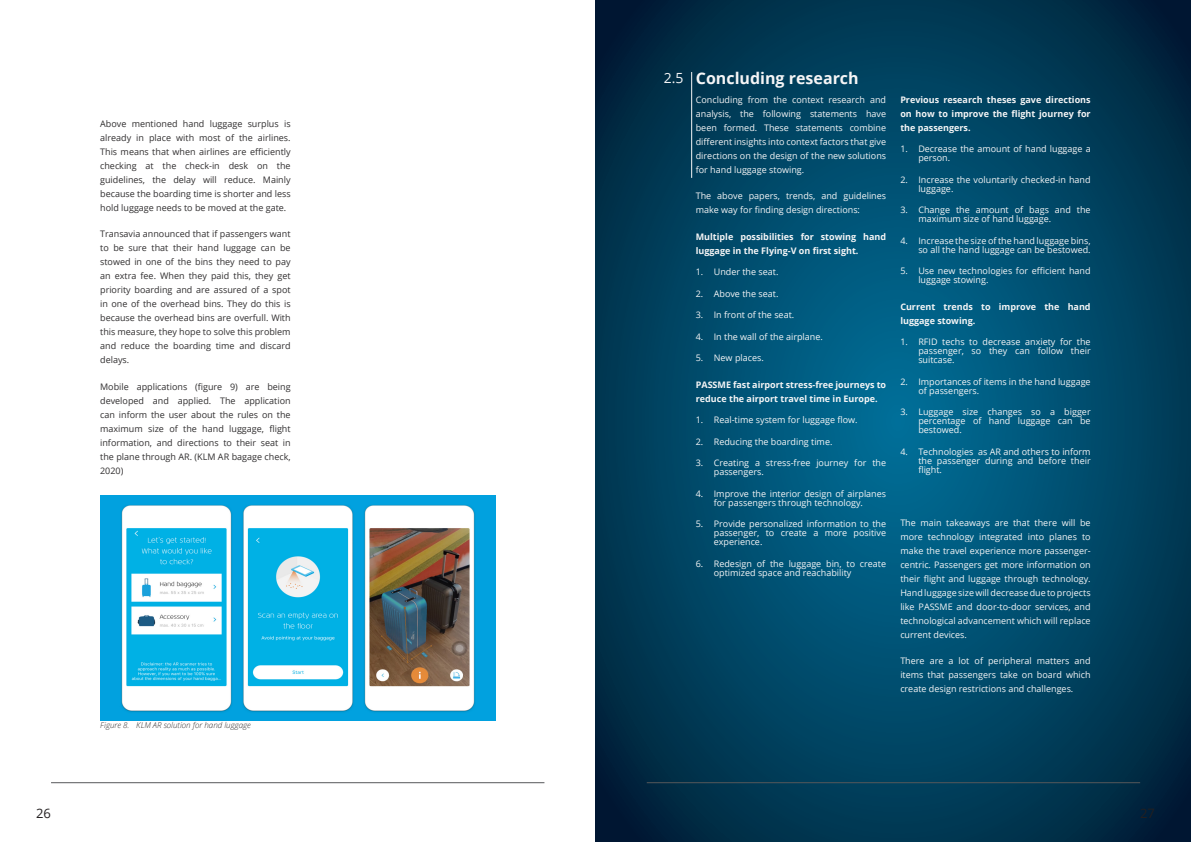
<style>
.page{position:relative;width:1191px;height:842px;background:#fff}
.page>*{position:absolute;margin:0;border:0;box-sizing:border-box;transform-origin:0 0}
.Sub_header{font:700 16px "Open Sans";color:#f5f5f6}
.subtitle{font:14px "Open Sans";color:#f5f5f6}
.t1{font:13px "Open Sans";color:#231f20}
.body_text{font:9px/9px "Open Sans";color:#f5f5f6}
.body_text-2{font:9px/14px "Open Sans";color:#312f30;text-align:justify}
.body_text-3{font:700 9px/14px "Open Sans";color:#f5f5f6}
.t2{font:italic 300 8px "Open Sans";color:#312f30}
</style>
<div class="page">
<svg style="left:595px;top:0;width:596px;height:842px;background:#004463"></svg>
<img style="left:100px;top:495px;width:395px;height:225px">
<hr style="left:51px;top:782px;width:493px;height:1px;background:#57585a">
<hr style="left:647px;top:782px;width:493px;height:1px;background:#57585a">
<hr style="left:691px;top:72px;width:1px;height:106px;background:#f5f5f6">
<p class="body_text-2" style="left:100px;top:116px;width:192px">Above mentioned hand luggage surplus is already in place with most of the airlines.<br>This means that when airlines are efficiently checking at the check-in desk on the guidelines, the delay will reduce. Mainly because the boarding time is shorter and less hold luggage needs to be moved at the gate.</p>
<p class="body_text-2" style="left:100px;top:227px;width:192px">Transavia announced that if passengers want to be sure that their hand luggage can be stowed in one of the bins they need to pay an extra fee. When they paid this, they get priority boarding and are assured of a spot in one of the overhead bins. They do this is because the overhead bins are overfull. With this measure, they hope to solve this problem and reduce the boarding time and discard delays.</p>
<p class="body_text-2" style="left:100px;top:379px;width:192px">Mobile applications (figure 9) are being developed and applied. The application can inform the user about the rules on the maximum size of the hand luggage, flight information, and directions to their seat in the plane through AR. (KLM AR bagage check, 2020)</p>
<p class="t2" style="left:100px;top:720px;width:152px">Figure 8. KLM AR solution for hand luggage</p>
<p class="subtitle" style="left:663px;top:68px;width:21px">2.5</p>
<p class="Sub_header" style="left:696px;top:67px;width:164px">Concluding research</p>
<p class="body_text" style="left:696px;top:92px;width:192px;line-height:14px;text-align:justify">Concluding from the context research and analysis, the following statements have been formed. These statements combine different insights into context factors that give directions on the design of the new solutions for hand luggage stowing.</p>
<p class="body_text" style="left:696px;top:189px;width:192px;line-height:14px">The above papers, trends, and guidelines make way for finding design directions:</p>
<p class="body_text-3" style="left:696px;top:229px;width:192px">Multiple possibilities for stowing hand luggage in the Flying-V on first sight.</p>
<p class="body_text" style="left:696px;top:267px;width:84px">1. Under the seat.</p>
<p class="body_text" style="left:696px;top:289px;width:84px">2. Above the seat.</p>
<p class="body_text" style="left:696px;top:310px;width:100px">3. In front of the seat.</p>
<p class="body_text" style="left:696px;top:332px;width:129px">4. In the wall of the airplane.</p>
<p class="body_text" style="left:696px;top:353px;width:69px">5. New places.</p>
<p class="body_text-3" style="left:696px;top:377px;width:192px">PASSME fast airport stress-free journeys to reduce the airport travel time in Europe.</p>
<p class="body_text" style="left:696px;top:415px;width:163px">1. Real-time system for luggage flow.</p>
<p class="body_text" style="left:696px;top:437px;width:138px">2. Reducing the boarding time.</p>
<p class="body_text" style="left:714px;top:458px;width:174px;text-indent:-18px">3. Creating a stress-free journey for the passengers.</p>
<p class="body_text" style="left:696px;top:489px;width:192px;text-align:center">4. Improve the interior design of airplanes for passengers through technology.</p>
<p class="body_text" style="left:714px;top:519px;width:174px;text-align:justify;text-indent:-18px">5. Provide personalized information to the passenger, to create a more positive experience.</p>
<p class="body_text" style="left:714px;top:559px;width:174px;text-indent:-18px">6. Redesign of the luggage bin, to create optimized space and reachability</p>
<p class="body_text-3" style="left:900px;top:92px;width:192px;text-align:justify">Previous research theses gave directions on how to improve the flight journey for the passengers.</p>
<p class="body_text" style="left:918px;top:144px;width:174px;text-indent:-18px">1. Decrease the amount of hand luggage a person.</p>
<p class="body_text" style="left:918px;top:175px;width:174px;text-indent:-18px">2. Increase the voluntarily checked-in hand luggage.</p>
<p class="body_text" style="left:918px;top:205px;width:174px;text-indent:-18px">3. Change the amount of bags and the maximum size of hand luggage.</p>
<p class="body_text" style="left:900px;top:236px;width:192px;text-align:right">4. Increase the size of the hand luggage bins, so all the hand luggage can be bestowed.</p>
<p class="body_text" style="left:918px;top:266px;width:174px;text-indent:-18px">5. Use new technologies for efficient hand luggage stowing.</p>
<p class="body_text-3" style="left:900px;top:299px;width:192px">Current trends to improve the hand luggage stowing.</p>
<p class="body_text" style="left:918px;top:337px;width:174px;text-align:justify;text-indent:-18px">1. RFID techs to decrease anxiety for the passenger, so they can follow their suitcase.</p>
<p class="body_text" style="left:918px;top:377px;width:174px;text-indent:-18px">2. Importances of items in the hand luggage of passengers.</p>
<p class="body_text" style="left:918px;top:407px;width:174px;text-align:justify;text-indent:-18px">3. Luggage size changes so a bigger percentage of hand luggage can be bestowed.</p>
<p class="body_text" style="left:918px;top:447px;width:174px;text-align:justify;text-indent:-18px">4. Technologies as AR and others to inform the passenger during and before their flight.</p>
<p class="body_text" style="left:900px;top:515px;width:192px;line-height:14px;text-align:justify">The main takeaways are that there will be more technology integrated into planes to make the travel experience more passenger&shy;centric. Passengers get more information on their flight and luggage through technology.<br>Hand luggage size will decrease due to projects like PASSME and door-to-door services, and technological advancement which will replace current devices.</p>
<p class="body_text" style="left:900px;top:654px;width:192px;line-height:14px;text-align:justify">There are a lot of peripheral matters and items that passengers take on board which create design restrictions and challenges.</p>
<h3 class="t1" style="left:36px;top:804px;width:16px">26</h3>
<h3 class="t1" style="left:1140px;top:804px;width:16px">27</h3>
</div>
